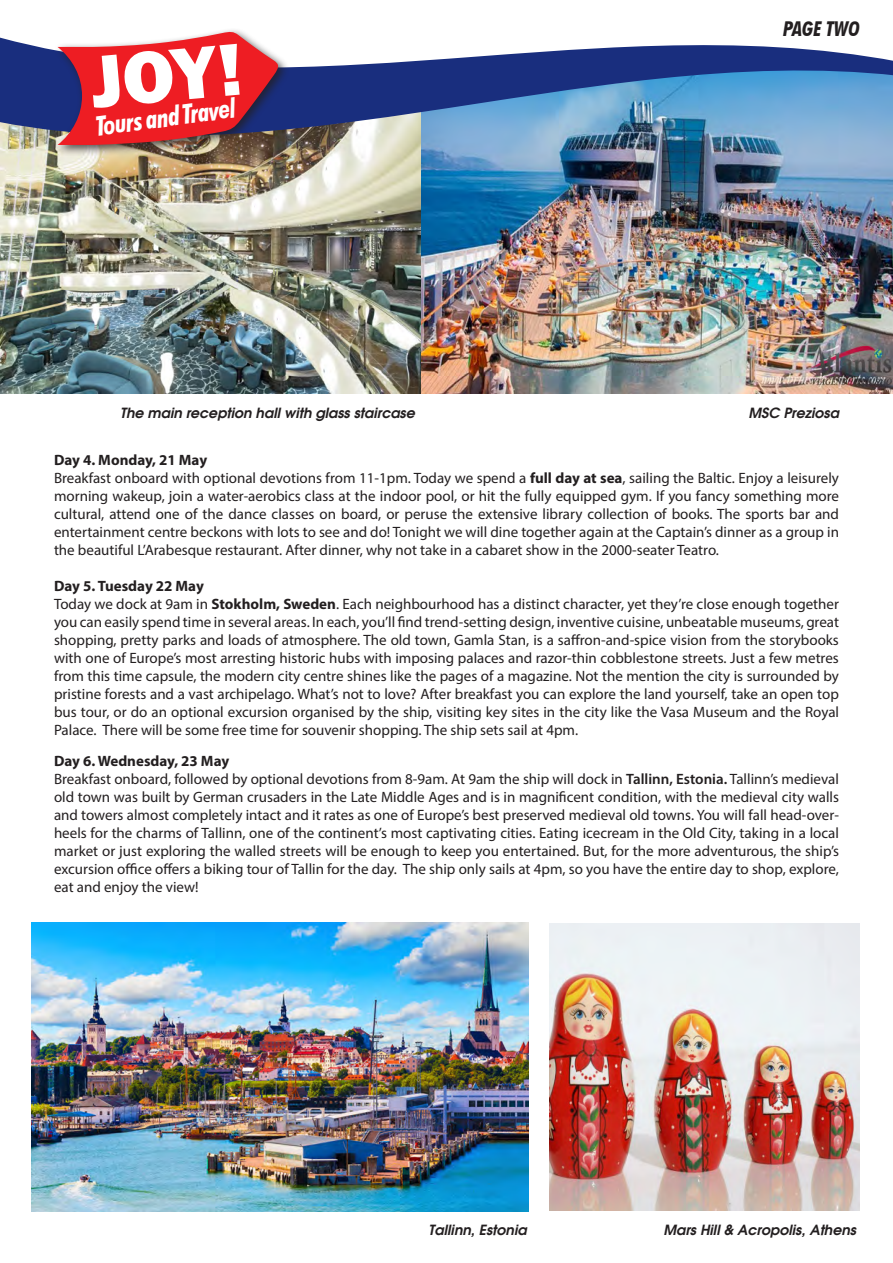
<style>
.page{position:relative;width:893px;height:1263px;background:#fff}
.page>*{position:absolute;margin:0;border:0;box-sizing:border-box;transform-origin:0 0}
.t1{font:800 76.5px "Franklin Gothic";color:#fff}
.t2{font:italic 700 condensed 27.15px "Futura BT";color:#fff}
.t3{font:italic 700 condensed 20.4px "Futura BT";color:#231f20}
.t4{font:15px/18px "Myriad Pro";color:#231f20;text-align:justify}
.t5{font:700 15px "Myriad Pro";color:#231f20}
.t6{font:italic 600 14.1px "Avant Garde";color:#231f20}
.s1{font-size:76.35px}
.s2{font-weight:700}
.s3{font-weight:600}
</style>
<div class="page">
<img style="left:421px;top:183px;width:472px;height:210px">
<img style="left:0;top:183px;width:421px;height:210px">
<img style="left:550px;top:924px;width:309px;height:286px">
<img style="left:31px;top:923px;width:498px;height:289px">
<img style="left:280px;top:45px;width:613px;height:138px">
<div style="left:54px;top:28px;width:235px;height:129px;background:#231f20;opacity:.75"></div>
<img style="left:0;top:28px;width:280px;height:256px">
<h1 class="t1" style="left:87px;top:33px;width:153px;rotate:-5deg">JO<span class="s1">Y!</span></h1>
<p class="t2" style="left:94px;top:110px;width:143px;rotate:-8deg">Tours and Travel</p>
<p class="t6" style="left:120px;top:403px;width:296px">The main reception hall with glass staircase</p>
<p class="t3" style="left:783px;top:17px;width:78px">PAGE TWO</p>
<p class="t6" style="left:748px;top:403px;width:92px">MSC Preziosa</p>
<p class="t5" style="left:54px;top:450px;width:155px">Day 4. Monday, 21 May</p>
<p class="t4" style="left:54px;top:469px;width:787px">Breakfast onboard with optional devotions from 11-1pm. Today we spend a <span class="s2">full day at sea</span>, sailing the Baltic. Enjoy a leisurely morning wakeup, join a water-aerobics class at the indoor pool, or hit the fully equipped gym. If you fancy something more cultural, attend one of the dance classes on board, or peruse the extensive library collection of books. The sports bar and entertainment centre beckons with lots to see and do! Tonight we will dine together again at the Captain’s dinner as a group in the beautiful L’Arabesque restaurant. After dinner, why not take in a cabaret show in the 2000-seater Teatro.</p>
<p class="t5" style="left:54px;top:576px;width:151px">Day 5. Tuesday 22 May</p>
<p class="t4" style="left:54px;top:595px;width:787px">Today we dock at 9am in <span class="s2">Stokholm, Sweden</span>. Each neighbourhood has a distinct character, yet they’re close enough together you can easily spend time in several areas. In each, you’ll find trend-setting design, inventive cuisine, unbeatable museums, great shopping, pretty parks and loads of atmosphere. The old town, Gamla Stan, is a saffron-and-spice vision from the storybooks with one of Europe’s most arresting historic hubs with imposing palaces and razor-thin cobblestone streets. Just a few metres from this time capsule, the modern city centre shines like the pages of a magazine. Not the mention the city is surrounded by pristine forests and a vast archipelago. What’s not to love? After breakfast you can explore the land yourself, take an open top bus tour, or do an optional excursion organised by the ship, visiting key sites in the city like the Vasa Museum and the Royal Palace. There will be some free time for souvenir shopping. The ship sets sail at 4pm.</p>
<p class="t5" style="left:54px;top:751px;width:177px">Day 6. Wednesday, 23 May</p>
<p class="t4" style="left:54px;top:770px;width:787px">Breakfast onboard, followed by optional devotions from 8-9am. At 9am the ship will dock in <span class="s3">Tallinn, Estonia.</span> Tallinn’s medieval old town was built by German crusaders in the Late Middle Ages and is in magnificent condition, with the medieval city walls and towers almost completely intact and it rates as one of Europe’s best preserved medieval old towns. You will fall head-over&shy;heels for the charms of Tallinn, one of the continent’s most captivating cities. Eating icecream in the Old City, taking in a local market or just exploring the walled streets will be enough to keep you entertained. But, for the more adventurous, the ship’s excursion office offers a biking tour of Tallin for the day. The ship only sails at 4pm, so you have the entire day to shop, explore, eat and enjoy the view!</p>
<p class="t6" style="left:429px;top:1221px;width:100px">Tallinn, Estonia</p>
<p class="t6" style="left:663px;top:1221px;width:194px">Mars Hill &amp; Acropolis, Athens</p>
</div>
